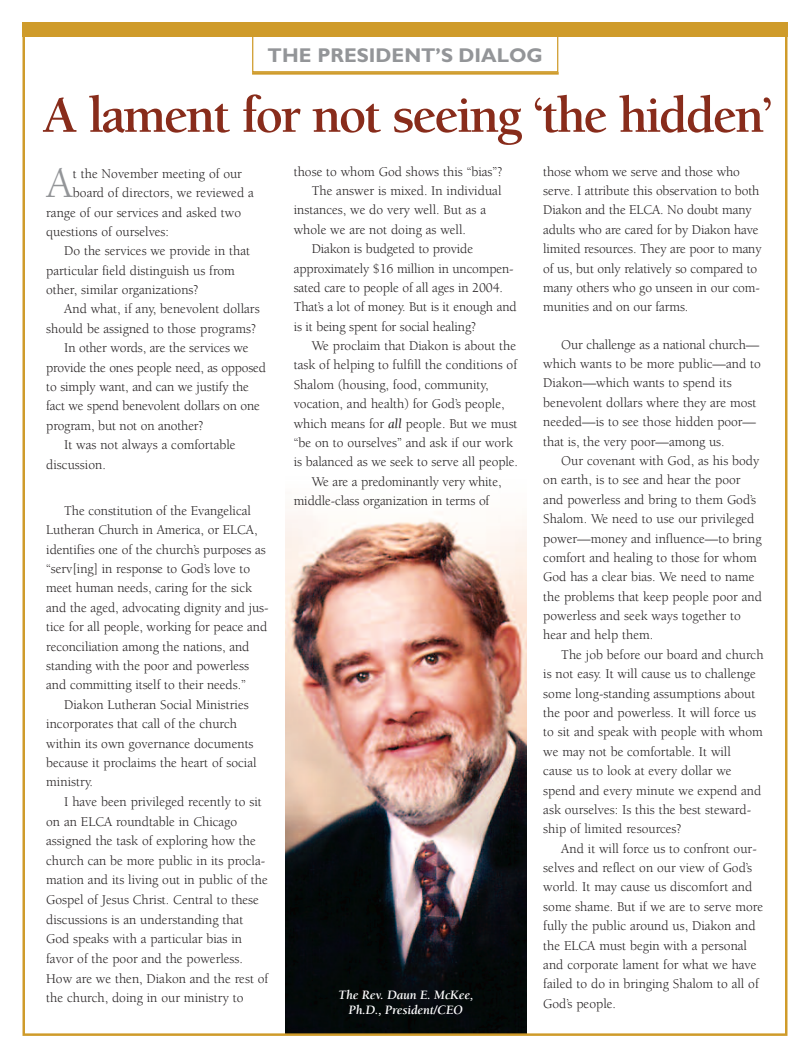
<style>
.page{position:relative;width:810px;height:1058px;background:#fff}
.page>*{position:absolute;margin:0;border:0;box-sizing:border-box;transform-origin:0 0}
.t1{font:700 52.5px "Berkeley";letter-spacing:-.045em;color:#882c1b}
.t2{font:44.25px "Berkeley";color:#939598}
.t3{font:700 20px "Gill Sans";color:#939598}
.t4{font:13.75px/19.4px "Berkeley";color:#231f20}
.t5{font:italic 700 13.12px/14.8px "Berkeley";letter-spacing:-.01em;color:#fff;text-align:center}
.s1{font-style:italic}
</style>
<div class="page">
<img style="left:285px;top:515px;width:242px;height:517px">
<div style="left:252px;top:29px;width:306px;height:43px;border:1px solid #cf9b2a"></div>
<div style="left:22px;top:22px;width:766px;height:15px;background:#cf9b2a"></div>
<hr style="left:252px;top:72px;width:307px;height:3px;background:#cf9b2a">
<h3 class="t3" style="left:268px;top:47px;width:277px">THE PRESIDENT’S DIALOG</h3>
<h1 class="t1" style="left:42px;top:95px;width:732px">A lament for not seeing ‘the hidden’</h1>
<h2 class="t2" style="left:46px;top:166px;width:28px">A</h2>
<p class="t4" style="left:73px;top:165px;width:171px">t the November meeting of our</p>
<p class="t4" style="left:73px;top:184px;width:182px">board of directors, we reviewed a</p>
<p class="t4" style="left:46px;top:204px;width:196px">range of our services and asked two</p>
<p class="t4" style="left:46px;top:223px;width:124px">questions of ourselves:</p>
<p class="t4" style="left:64px;top:242px;width:187px">Do the services we provide in that</p>
<p class="t4" style="left:46px;top:262px;width:190px">particular field distinguish us from</p>
<p class="t4" style="left:46px;top:281px;width:154px">other, similar organizations?</p>
<p class="t4" style="left:64px;top:300px;width:197px">And what, if any, benevolent dollars</p>
<p class="t4" style="left:46px;top:320px;width:211px">should be assigned to those programs?</p>
<p class="t4" style="left:64px;top:339px;width:186px">In other words, are the services we</p>
<p class="t4" style="left:46px;top:359px;width:221px">provide the ones people need, as opposed</p>
<p class="t4" style="left:46px;top:378px;width:204px">to simply want, and can we justify the</p>
<p class="t4" style="left:46px;top:397px;width:215px">fact we spend benevolent dollars on one</p>
<p class="t4" style="left:46px;top:417px;width:159px">program, but not on another?</p>
<p class="t4" style="left:64px;top:436px;width:173px">It was not always a comfortable</p>
<p class="t4" style="left:46px;top:455px;width:61px">discussion.</p>
<p class="t4" style="left:46px;top:502px;width:224px;text-indent:18px">The constitution of the Evangelical Lutheran Church in America, or ELCA, identifies one of the church’s purposes as “serv[ing] in response to God’s love to meet human needs, caring for the sick and the aged, advocating dignity and jus&shy;tice for all people, working for peace and reconciliation among the nations, and standing with the poor and powerless and committing itself to their needs.”</p>
<p class="t4" style="left:46px;top:696px;width:212px;text-indent:18px">Diakon Lutheran Social Ministries incorporates that call of the church within its own governance documents because it proclaims the heart of social ministry.</p>
<p class="t4" style="left:46px;top:793px;width:224px;text-indent:18px">I have been privileged recently to sit on an ELCA roundtable in Chicago assigned the task of exploring how the church can be more public in its procla&shy;mation and its living out in public of the Gospel of Jesus Christ. Central to these discussions is an understanding that God speaks with a particular bias in favor of the poor and the powerless.<br>How are we then, Diakon and the rest of the church, doing in our ministry to</p>
<p class="t4" style="left:294px;top:163px;width:210px">those to whom God shows this “bias”?</p>
<p class="t4" style="left:312px;top:182px;width:191px">The answer is mixed. In individual</p>
<p class="t4" style="left:294px;top:201px;width:194px">instances, we do very well. But as a</p>
<p class="t4" style="left:294px;top:221px;width:174px">whole we are not doing as well.</p>
<p class="t4" style="left:312px;top:240px;width:163px">Diakon is budgeted to provide</p>
<p class="t4" style="left:294px;top:260px;width:221px">approximately $16 million in uncompen-</p>
<p class="t4" style="left:294px;top:279px;width:211px">sated care to people of all ages in 2004.</p>
<p class="t4" style="left:294px;top:298px;width:224px">That’s a lot of money. But is it enough and</p>
<p class="t4" style="left:294px;top:318px;width:184px">is it being spent for social healing?</p>
<p class="t4" style="left:312px;top:337px;width:206px">We proclaim that Diakon is about the</p>
<p class="t4" style="left:294px;top:356px;width:225px">task of helping to fulfill the conditions of</p>
<p class="t4" style="left:294px;top:376px;width:196px">Shalom (housing, food, community,</p>
<p class="t4" style="left:294px;top:395px;width:212px">vocation, and health) for God’s people,</p>
<p class="t4" style="left:294px;top:415px;width:225px">which means for <span class="s1">all</span> people. But we must</p>
<p class="t4" style="left:294px;top:434px;width:221px">“be on to ourselves” and ask if our work</p>
<p class="t4" style="left:294px;top:453px;width:226px">is balanced as we seek to serve all people.</p>
<p class="t4" style="left:312px;top:473px;width:191px">We are a predominantly very white,</p>
<p class="t4" style="left:294px;top:492px;width:197px">middle-class organization in terms of</p>
<p class="t5" style="left:338px;top:988px;width:137px">The Rev. Daun E. McKee,<br>Ph.D., President/CEO</p>
<p class="t4" style="left:543px;top:163px;width:220px">those whom we serve and those who serve. I attribute this observation to both Diakon and the ELCA. No doubt many adults who are cared for by Diakon have limited resources. They are poor to many of us, but only relatively so compared to many others who go unseen in our com&shy;munities and on our farms.</p>
<p class="t4" style="left:543px;top:336px;width:219px;text-indent:18px">Our challenge as a national church— which wants to be more public—and to Diakon—which wants to spend its benevolent dollars where they are most needed—is to see those hidden poor— that is, the very poor—among us.</p>
<p class="t4" style="left:543px;top:452px;width:220px;text-indent:18px">Our covenant with God, as his body on earth, is to see and hear the poor and powerless and bring to them God’s Shalom. We need to use our privileged power—money and influence—to bring comfort and healing to those for whom God has a clear bias. We need to name the problems that keep people poor and powerless and seek ways together to hear and help them.</p>
<p class="t4" style="left:543px;top:646px;width:222px;text-indent:18px">The job before our board and church is not easy. It will cause us to challenge some long-standing assumptions about the poor and powerless. It will force us to sit and speak with people with whom we may not be comfortable. It will cause us to look at every dollar we spend and every minute we expend and ask ourselves: Is this the best steward&shy;ship of limited resources?</p>
<p class="t4" style="left:543px;top:839px;width:221px;text-indent:18px">And it will force us to confront our&shy;selves and reflect on our view of God’s world. It may cause us discomfort and some shame. But if we are to serve more fully the public around us, Diakon and the ELCA must begin with a personal and corporate lament for what we have failed to do in bringing Shalom to all of God’s people.</p>
</div>
